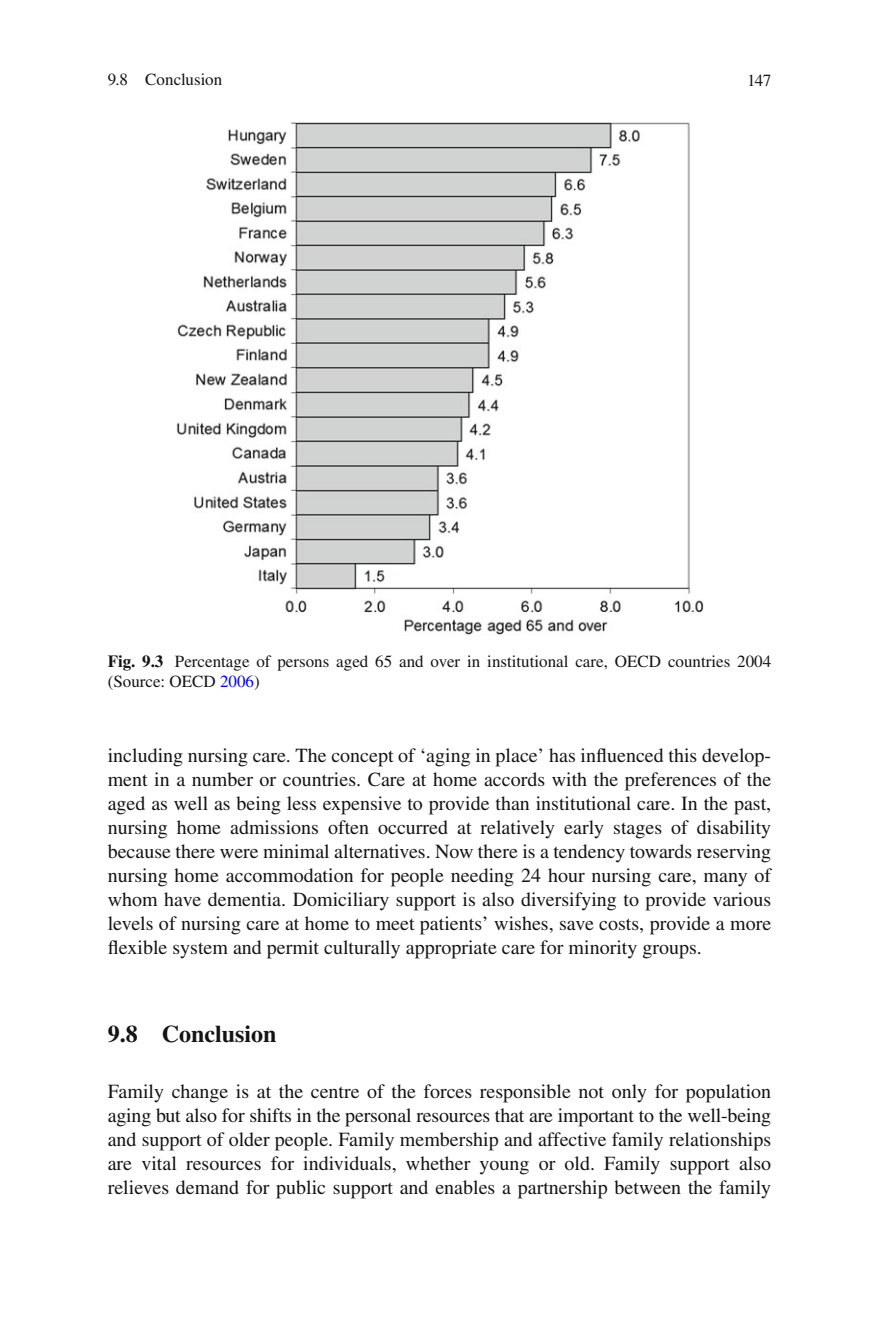
<style>
.page{position:relative;width:879px;height:1333px;background:#fff}
.page>*{position:absolute;margin:0;border:0;box-sizing:border-box;transform-origin:0 0}
.t1{font:700 24px "Times";color:#131413}
.t2{font:20px/24px "Times";color:#131413;text-align:justify}
.t3{font:17px/20px "Times";color:#131413}
.s1{font-weight:700}
.s2{color:#00f}
</style>
<div class="page">
<img style="left:176px;top:122px;width:527px;height:513px">
<p class="t3" style="left:108px;top:71px;width:116px">9.8 Conclusion</p>
<p class="t3" style="left:747px;top:72px;width:26px">147</p>
<p class="t3" style="left:108px;top:653px;width:665px"><span class="s1">Fig. 9.3</span> Percentage of persons aged 65 and over in institutional care, OECD countries 2004 (Source: OECD <span class="s2">2006</span> )</p>
<p class="t2" style="left:108px;top:744px;width:665px">including nursing care. The concept of ‘aging in place’ has influenced this develop&shy;ment in a number or countries. Care at home accords with the preferences of the aged as well as being less expensive to provide than institutional care. In the past, nursing home admissions often occurred at relatively early stages of disability because there were minimal alternatives. Now there is a tendency towards reserving nursing home accommodation for people needing 24 hour nursing care, many of whom have dementia. Domiciliary support is also diversifying to provide various levels of nursing care at home to meet patients’ wishes, save costs, provide a more flexible system and permit culturally appropriate care for minority groups.</p>
<p class="t1" style="left:108px;top:1024px;width:170px">9.8 Conclusion</p>
<p class="t2" style="left:108px;top:1080px;width:665px">Family change is at the centre of the forces responsible not only for population aging but also for shifts in the personal resources that are important to the well-being and support of older people. Family membership and affective family relationships are vital resources for individuals, whether young or old. Family support also relieves demand for public support and enables a partnership between the family</p>
</div>
